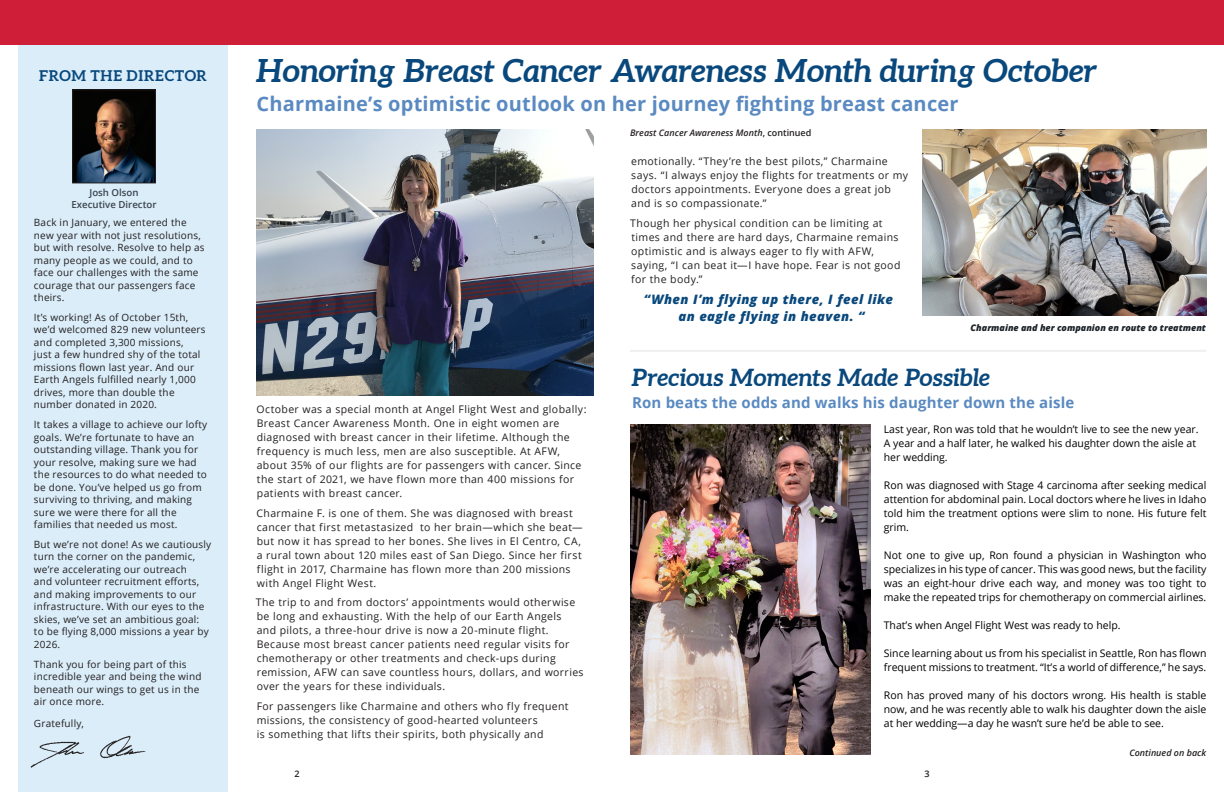
<style>
.page{position:relative;width:1224px;height:792px;background:#fff}
.page>*{position:absolute;margin:0;border:0;box-sizing:border-box;transform-origin:0 0}
.t1{font:italic 700 32px "Aleo";letter-spacing:-.01em;color:#09487c}
.t2{font:italic 700 24px "Aleo";letter-spacing:-.01em;color:#09487c}
.t3{font:700 20px "Open Sans";letter-spacing:.01em;color:#5a8ac1}
.t4{font:700 15px "Open Sans";letter-spacing:.01em;color:#5a8ac1}
.t5{font:700 15px "Aleo";letter-spacing:.045em;color:#09487c}
.t6{font:italic 13px "Open Sans";letter-spacing:.035em;color:#09487c}
.t7{font:10.5px/14px "Open Sans";letter-spacing:.035em;color:#231f20}
.t8{font:10.5px/14px "Open Sans";color:#000;text-align:justify}
.t9{font:10px/12.5px "Open Sans";letter-spacing:.02em;color:#231f20}
.t10{font:600 9.7px "Open Sans";color:#3a434d}
.t11{font:italic 600 9px "Open Sans";color:#231f20}
.t12{font:italic 9px "Open Sans";color:#1a2228}
.t13{font:600 9px "Open Sans";color:#231f20}
.s1{font-style:normal}
</style>
<div class="page">
<img style="left:257px;top:129px;width:337px;height:266px">
<img style="left:923px;top:129px;width:283px;height:187px">
<div style="left:18px;top:44px;width:210px;height:748px;background:#daedf9"></div>
<div style="left:648px;top:0;width:576px;height:44px;background:#cf1f38"></div>
<div style="left:0;top:0;width:648px;height:44px;background:#cf1f38"></div>
<hr style="left:630px;top:350px;width:576px;height:2px;background:#bfc0bf">
<img style="left:74px;top:91px;width:80px;height:90px">
<div style="left:72px;top:89px;width:84px;height:94px;border:1px solid #231f20"></div>
<img style="left:30px;top:735px;width:116px;height:33px">
<img style="left:630px;top:425px;width:240px;height:330px">
<p class="t5" style="left:39px;top:66px;width:169px">FROM THE DIRECTOR</p>
<p class="t10" style="left:89px;top:186px;width:51px">Josh Olson</p>
<p class="t10" style="left:72px;top:197px;width:87px">Executive Director</p>
<p class="t9" style="left:34px;top:216px;width:172px">Back in January, we entered the new year with not just resolutions, but with resolve. Resolve to help as many people as we could, and to face our challenges with the same courage that our passengers face theirs.</p>
<p class="t9" style="left:34px;top:311px;width:173px">It’s working! As of October 15th, we’d welcomed 829 new volunteers and completed 3,300 missions,<br>just a few hundred shy of the total missions flown last year. And our<br>Earth Angels fulfilled nearly 1,000 drives, more than double the number donated in 2020.</p>
<p class="t9" style="left:34px;top:418px;width:175px">It takes a village to achieve our lofty goals. We’re fortunate to have an outstanding village. Thank you for your resolve, making sure we had the resources to do what needed to be done. You’ve helped us go from surviving to thriving, and making sure we were there for all the families that needed us most.</p>
<p class="t9" style="left:34px;top:538px;width:179px">But we’re not done! As we cautiously turn the corner on the pandemic, we’re accelerating our outreach<br>and volunteer recruitment efforts, and making improvements to our infrastructure. With our eyes to the skies, we’ve set an ambitious goal: to be flying 8,000 missions a year by<br>2026.</p>
<p class="t9" style="left:34px;top:657px;width:169px">Thank you for being part of this incredible year and being the wind beneath our wings to get us in the air once more.</p>
<p class="t9" style="left:34px;top:717px;width:52px">Gratefully,</p>
<p class="t1" style="left:256px;top:51px;width:844px">Honoring Breast Cancer Awareness Month during October</p>
<p class="t3" style="left:257px;top:90px;width:703px">Charmaine’s optimistic outlook on her journey fighting breast cancer</p>
<p class="t7" style="left:257px;top:402px;width:331px">October was a special month at Angel Flight West and globally:<br>Breast Cancer Awareness Month. One in eight women are diagnosed with breast cancer in their lifetime. Although the frequency is much less, men are also susceptible. At AFW, about 35% of our flights are for passengers with cancer. Since the start of 2021, we have flown more than 400 missions for patients with breast cancer.</p>
<p class="t7" style="left:257px;top:506px;width:328px">Charmaine F. is one of them. She was diagnosed with breast cancer that first metastasized to her brain—which she beat— but now it has spread to her bones. She lives in El Centro, CA, a rural town about 120 miles east of San Diego. Since her first flight in 2017, Charmaine has flown more than 200 missions with Angel Flight West.</p>
<p class="t7" style="left:256px;top:595px;width:329px">The trip to and from doctors’ appointments would otherwise be long and exhausting. With the help of our Earth Angels<br>and pilots, a three-hour drive is now a 20-minute flight.<br>Because most breast cancer patients need regular visits for chemotherapy or other treatments and check-ups during remission, AFW can save countless hours, dollars, and worries over the years for these individuals.</p>
<p class="t7" style="left:257px;top:699px;width:313px">For passengers like Charmaine and others who fly frequent missions, the consistency of good-hearted volunteers<br>is something that lifts their spirits, both physically and</p>
<p class="t11" style="left:630px;top:127px;width:183px">Breast Cancer Awareness Month<span class="s1">, continued</span></p>
<p class="t7" style="left:631px;top:154px;width:278px">emotionally. “They’re the best pilots,” Charmaine says. “I always enjoy the flights for treatments or my doctors appointments. Everyone does a great job and is so compassionate.”</p>
<p class="t7" style="left:630px;top:216px;width:272px">Though her physical condition can be limiting at times and there are hard days, Charmaine remains optimistic and is always eager to fly with AFW, saying, “I can beat it—I have hope. Fear is not good for the body.”</p>
<p class="t6" style="left:644px;top:290px;width:251px">“When I’m flying up there, I feel like</p>
<p class="t6" style="left:678px;top:306px;width:188px">an eagle flying in heaven. “</p>
<p class="t12" style="left:971px;top:321px;width:237px">Charmaine and her companion en route to treatment</p>
<p class="t2" style="left:631px;top:362px;width:360px">Precious Moments Made Possible</p>
<p class="t4" style="left:632px;top:392px;width:444px">Ron beats the odds and walks his daughter down the aisle</p>
<p class="t8" style="left:884px;top:421px;width:316px;text-align:left">Last year, Ron was told that he wouldn’t live to see the new year.<br>A year and a half later, he walked his daughter down the aisle at her wedding.</p>
<p class="t8" style="left:884px;top:477px;width:324px">Ron was diagnosed with Stage 4 carcinoma after seeking medical attention for abdominal pain. Local doctors where he lives in Idaho told him the treatment options were slim to none. His future felt grim.</p>
<p class="t8" style="left:884px;top:547px;width:324px">Not one to give up, Ron found a physician in Washington who specializes in his type of cancer. This was good news, but the facility was an eight-hour drive each way, and money was too tight to make the repeated trips for chemotherapy on commercial airlines.</p>
<p class="t8" style="left:884px;top:617px;width:238px">That’s when Angel Flight West was ready to help.</p>
<p class="t8" style="left:884px;top:645px;width:324px">Since learning about us from his specialist in Seattle, Ron has flown frequent missions to treatment. “It’s a world of difference,” he says.</p>
<p class="t8" style="left:884px;top:687px;width:324px">Ron has proved many of his doctors wrong. His health is stable now, and he was recently able to walk his daughter down the aisle at her wedding—a day he wasn’t sure he’d be able to see.</p>
<p class="t11" style="left:1129px;top:746px;width:78px">Continued on back</p>
<p class="t13" style="left:294px;top:768px;width:7px">2</p>
<p class="t13" style="left:924px;top:768px;width:7px">3</p>
</div>
